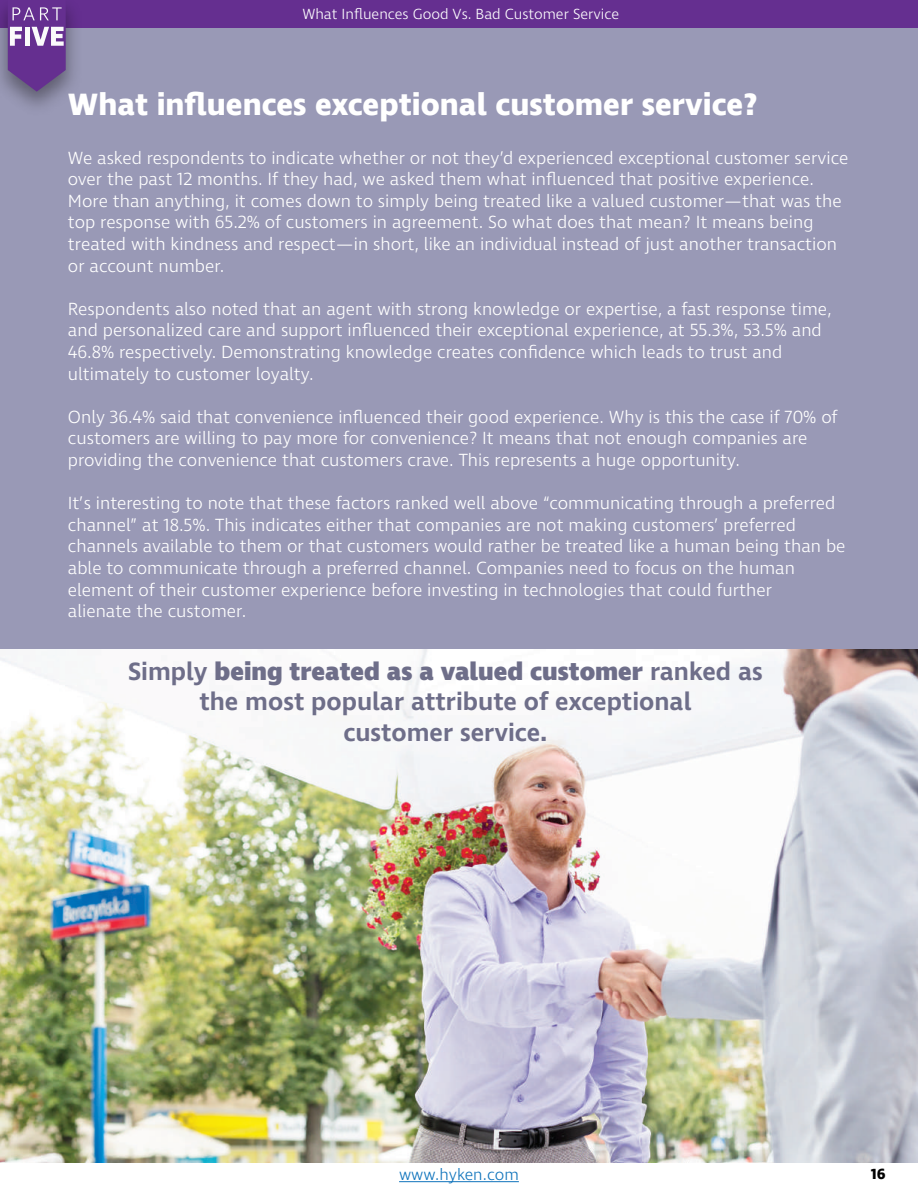
<style>
.page{position:relative;width:918px;height:1188px;background:#fff}
.page>*{position:absolute;margin:0;border:0;box-sizing:border-box;transform-origin:0 0}
.t1{font:700 31.5px "Ingra";color:#fff}
.t2{font:600 25.5px/30.6px "Ingra";color:#6e6e89;text-align:center}
.t3{font:300 18px/21.6px "Ingra";color:#fff}
.t4{font:300 16.5px "Ingra";color:#1074bc}
.t5{font:300 15px "Ingra";color:#fff}
.t6{font:700 15px "Ingra";color:#000}
.s1{font-weight:800}
</style>
<div class="page">
<div style="left:0;top:0;width:918px;height:711px;background:#9999b6"></div>
<img style="left:0;top:650px;width:918px;height:513px">
<hr style="left:399px;top:1181px;width:120px;height:1px;background:#1074bc">
<div style="left:0;top:0;width:918px;height:27px;background:#652f90"></div>
<img style="left:0;top:7px;width:88px;height:100px">
<svg style="left:8px;top:7px;width:58px;height:85px"></svg>
<p class="t5" style="left:302px;top:4px;width:318px">What Influences Good Vs. Bad Customer Service</p>
<h1 class="t1" style="left:68px;top:84px;width:691px">What influences exceptional customer service?</h1>
<p class="t3" style="left:68px;top:148px;width:782px">We asked respondents to indicate whether or not they’d experienced exceptional customer service over the past 12 months. If they had, we asked them what influenced that positive experience.<br>More than anything, it comes down to simply being treated like a valued customer—that was the top response with 65.2% of customers in agreement. So what does that mean? It means being treated with kindness and respect—in short, like an individual instead of just another transaction or account number.</p>
<p class="t3" style="left:68px;top:299px;width:765px">Respondents also noted that an agent with strong knowledge or expertise, a fast response time, and personalized care and support influenced their exceptional experience, at 55.3%, 53.5% and 46.8% respectively. Demonstrating knowledge creates confidence which leads to trust and ultimately to customer loyalty.</p>
<p class="t3" style="left:68px;top:407px;width:771px">Only 36.4% said that convenience influenced their good experience. Why is this the case if 70% of customers are willing to pay more for convenience? It means that not enough companies are providing the convenience that customers crave. This represents a huge opportunity.</p>
<p class="t3" style="left:68px;top:493px;width:779px">It’s interesting to note that these factors ranked well above “communicating through a preferred channel” at 18.5%. This indicates either that companies are not making customers’ preferred channels available to them or that customers would rather be treated like a human being than be able to communicate through a preferred channel. Companies need to focus on the human element of their customer experience before investing in technologies that could further<br>alienate the customer.</p>
<h2 class="t2" style="left:128px;top:657px;width:636px">Simply <span class="s1">being treated as a valued customer</span> ranked as the most popular attribute of exceptional<br>customer service.</h2>
<p class="t4" style="left:399px;top:1165px;width:121px">www.hyken.com</p>
<p class="t6" style="left:871px;top:1165px;width:16px">16</p>
</div>
